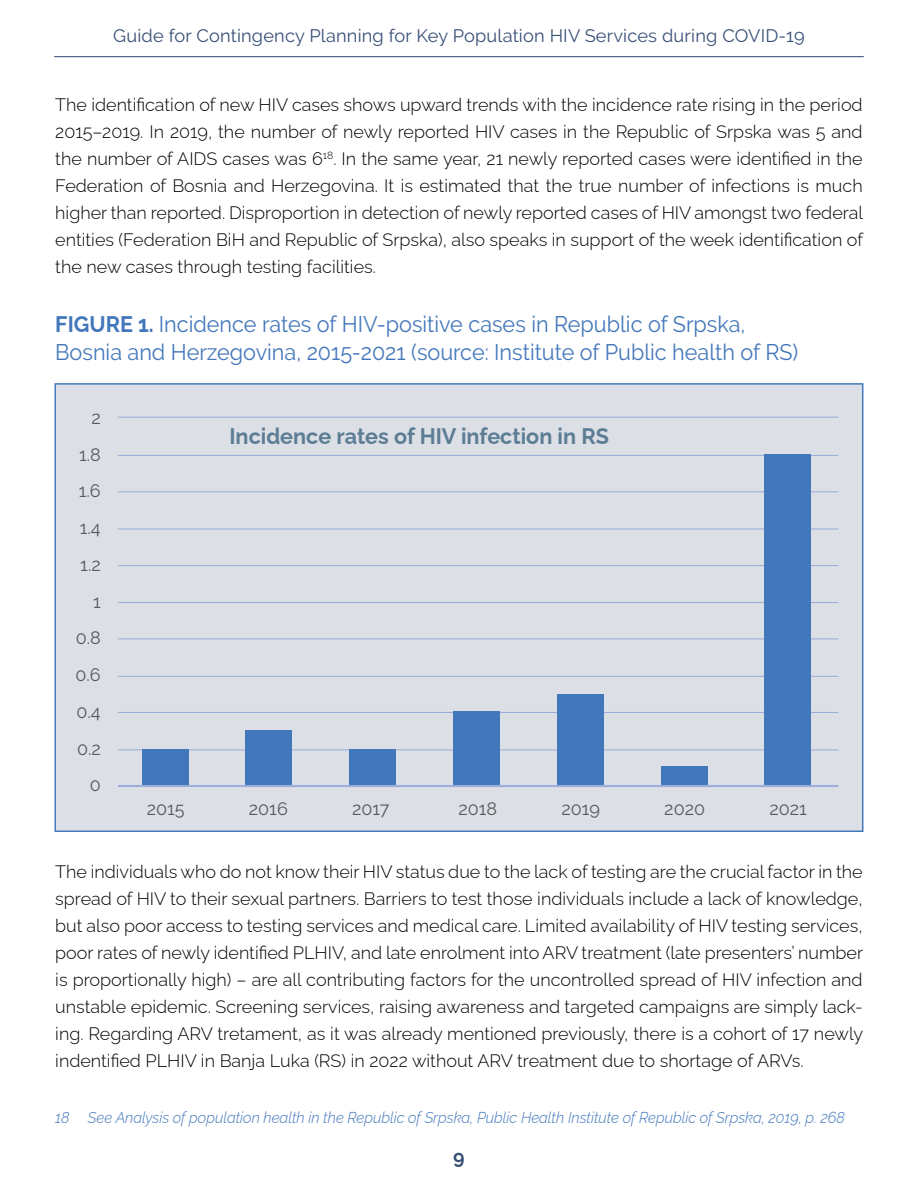
<style>
.page{position:relative;width:918px;height:1188px;background:#fff}
.page>*{position:absolute;margin:0;border:0;box-sizing:border-box;transform-origin:0 0}
.t1{font:22.5px/28.5px "Raleway";color:#4377bb;scale:.96 1}
.t2{font:700 22.5px "Raleway";color:#5d7d95;scale:.96 1}
.t3{font:700 19.5px "Raleway";color:#395077}
.t4{font:300 18px/27px "Raleway";color:#000;text-align:justify}
.t5{font:18px "Raleway";letter-spacing:.01em;color:#395077}
.t6{font:18px/36.8px "Raleway";color:#58595b;text-align:right}
.t7{font:italic 300 15.75px "Raleway";color:#4377bb;scale:.94 1}
.s1{font-weight:700}
</style>
<div class="page">
<hr style="left:54px;top:56px;width:810px;height:1px;background:#395077">
<div style="left:55px;top:383px;width:808px;height:449px;background:#dce0e6;border:1px solid #4377bb"></div>
<hr style="left:118px;top:455px;width:720px;height:1px;background:#9baed9">
<hr style="left:118px;top:491px;width:720px;height:1px;background:#9baed9">
<hr style="left:118px;top:528px;width:720px;height:2px;background:#9baed9">
<hr style="left:118px;top:565px;width:720px;height:1px;background:#9baed9">
<hr style="left:118px;top:602px;width:720px;height:1px;background:#9baed9">
<hr style="left:118px;top:638px;width:720px;height:1px;background:#9baed9">
<hr style="left:118px;top:676px;width:720px;height:1px;background:#9baed9">
<hr style="left:118px;top:712px;width:720px;height:1px;background:#9baed9">
<hr style="left:118px;top:749px;width:720px;height:1px;background:#9baed9">
<div style="left:142px;top:749px;width:47px;height:37px;background:#4377bb"></div>
<div style="left:245px;top:730px;width:47px;height:56px;background:#4377bb"></div>
<div style="left:349px;top:749px;width:47px;height:37px;background:#4377bb"></div>
<div style="left:453px;top:712px;width:47px;height:74px;background:#4377bb"></div>
<div style="left:557px;top:694px;width:47px;height:92px;background:#4377bb"></div>
<div style="left:661px;top:767px;width:47px;height:19px;background:#4377bb"></div>
<div style="left:764px;top:455px;width:47px;height:331px;background:#4377bb"></div>
<hr style="left:118px;top:785px;width:720px;height:2px;background:#9baed9">
<hr style="left:118px;top:417px;width:720px;height:1px;background:#9baed9">
<p class="t5" style="left:113px;top:26px;width:693px">Guide for Contingency Planning for Key Population HIV Services during COVID-19</p>
<p class="t4" style="left:55px;top:89px;width:810px">The identification of new HIV cases shows upward trends with the incidence rate rising in the period 2015–2019. In 2019, the number of newly reported HIV cases in the Republic of Srpska was 5 and the number of AIDS cases was 6<sup>18</sup>. In the same year, 21 newly reported cases were identified in the Federation of Bosnia and Herzegovina. It is estimated that the true number of infections is much higher than reported. Disproportion in detection of newly reported cases of HIV amongst two federal entities (Federation BiH and Republic of Srpska), also speaks in support of the week identification of the new cases through testing facilities.</p>
<p class="t1" style="left:55px;top:310px;width:776px"><span class="s1">FIGURE 1.</span> Incidence rates of HIV-positive cases in Republic of Srpska,<br>Bosnia and Herzegovina, 2015-2021 (source: Institute of Public health of RS)</p>
<p class="t6" style="left:76px;top:399px;width:27px">2<br>1.8<br>1.6<br>1.4<br>1.2<br>1<br>0.8<br>0.6<br>0.4<br>0.2<br>0</p>
<p class="t2" style="left:229px;top:418px;width:397px">Incidence rates of HIV infection in RS</p>
<p class="t6" style="left:147px;top:791px;width:39px">2015</p>
<p class="t6" style="left:249px;top:791px;width:40px">2016</p>
<p class="t6" style="left:352px;top:791px;width:39px">2017</p>
<p class="t6" style="left:458px;top:791px;width:40px">2018</p>
<p class="t6" style="left:561px;top:791px;width:40px">2019</p>
<p class="t6" style="left:664px;top:791px;width:42px">2020</p>
<p class="t6" style="left:769px;top:791px;width:39px">2021</p>
<p class="t4" style="left:55px;top:856px;width:809px">The individuals who do not know their HIV status due to the lack of testing are the crucial factor in the spread of HIV to their sexual partners. Barriers to test those individuals include a lack of knowledge, but also poor access to testing services and medical care. Limited availability of HIV testing services, poor rates of newly identified PLHIV, and late enrolment into ARV treatment (late presenters’ number is proportionally high) – are all contributing factors for the uncontrolled spread of HIV infection and unstable epidemic. Screening services, raising awareness and targeted campaigns are simply lack&shy;ing. Regarding ARV tretament, as it was already mentioned previously, there is a cohort of 17 newly indentified PLHIV in Banja Luka (RS) in 2022 without ARV treatment due to shortage of ARVs.</p>
<p class="t7" style="left:55px;top:1105px;width:842px">18 See Analysis of population health in the Republic of Srpska, Public Health Institute of Republic of Srpska, 2019, p. 268</p>
<p class="t3" style="left:453px;top:1141px;width:13px">9</p>
</div>
